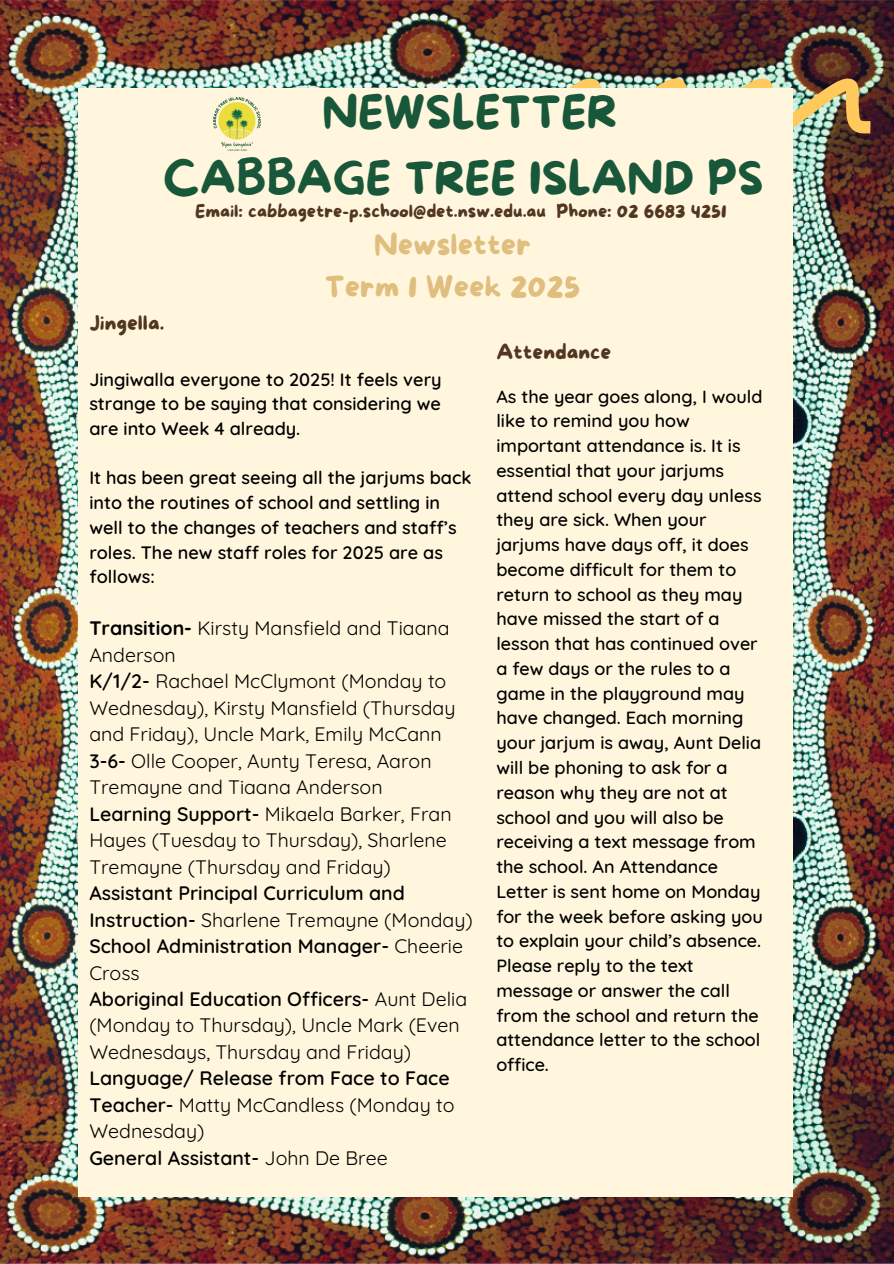
<style>
.page{position:relative;width:894px;height:1264px;background:#fff}
.page>*{position:absolute;margin:0;border:0;box-sizing:border-box;transform-origin:0 0}
.t1{font:45px "More Sugar";color:#185739}
.t2{font:30px/41.7px "More Sugar";color:#dfbe7e;text-align:center}
.t3{font:21px "More Sugar";color:#523622}
.t4{font:19.5px/26.4px "Quicksand";color:#000}
.t5{font:500 18px/24.8px "Quicksand";color:#000}
.t6{font:600 18px/24.8px "Quicksand";color:#000;text-align:justify}
.t7{font:18px "More Sugar";color:#523622}
.s1{font-weight:700}
.s2{font-weight:600}
</style>
<div class="page">
<img style="left:0;top:0;width:893px;height:1263px">
<img style="left:515px;top:75px;width:355px;height:58px">
<div style="left:78px;top:89px;width:715px;height:1107px;background:#fff6dd"></div>
<img style="left:213px;top:98px;width:48px;height:53px">
<h1 class="t1" style="left:322px;top:88px;width:296px">NEWSLETTER</h1>
<h1 class="t1" style="left:163px;top:153px;width:601px">CABBAGE TREE ISLAND PS</h1>
<p class="t7" style="left:195px;top:202px;width:532px">Email: cabbagetre-p.school@det.nsw.edu.au Phone: 02 6683 4251</p>
<p class="t2" style="left:325px;top:226px;width:257px">Newsletter<br>Term 1 Week 2025</p>
<p class="t3" style="left:89px;top:311px;width:76px">Jingella.</p>
<h2 class="t6" style="left:89px;top:366px;width:353px">Jingiwalla everyone to 2025! It feels very strange to be saying that considering we are into Week 4 already.</h2>
<p class="t6" style="left:89px;top:465px;width:383px;text-align:left">It has been great seeing all the jarjums back into the routines of school and settling in well to the changes of teachers and staff’s roles. The new staff roles for 2025 are as follows:</p>
<h4 class="t4" style="left:89px;top:614px;width:385px"><span class="s1">Transition-</span> Kirsty Mansfield and Tiaana Anderson<br><span class="s2">K/1/2-</span> Rachael McClymont (Monday to Wednesday), Kirsty Mansfield (Thursday and Friday), Uncle Mark, Emily McCann <span class="s2">3-6-</span> Olle Cooper, Aunty Teresa, Aaron Tremayne and Tiaana Anderson<br><span class="s2">Learning Support-</span> Mikaela Barker, Fran Hayes (Tuesday to Thursday), Sharlene Tremayne (Thursday and Friday)<br><span class="s2">Assistant Principal Curriculum and Instruction-</span> Sharlene Tremayne (Monday)<br><span class="s2">School Administration Manager-</span> Cheerie Cross<br><span class="s2">Aboriginal Education Officers-</span> Aunt Delia (Monday to Thursday), Uncle Mark (Even Wednesdays, Thursday and Friday)<br><span class="s2">Language/ Release from Face to Face Teacher-</span> Matty McCandless (Monday to Wednesday)<br><span class="s2">General Assistant-</span> John De Bree</h4>
<h3 class="t3" style="left:496px;top:341px;width:116px">Attendance</h3>
<h4 class="t5" style="left:496px;top:383px;width:268px">As the year goes along, I would like to remind you how important attendance is. It is essential that your jarjums attend school every day unless they are sick. When your jarjums have days off, it does become difficult for them to return to school as they may have missed the start of a lesson that has continued over a few days or the rules to a game in the playground may have changed. Each morning your jarjum is away, Aunt Delia will be phoning to ask for a reason why they are not at school and you will also be receiving a text message from the school. An Attendance<br>Letter is sent home on Monday for the week before asking you to explain your child’s absence.<br>Please reply to the text message or answer the call from the school and return the attendance letter to the school office.</h4>
</div>
